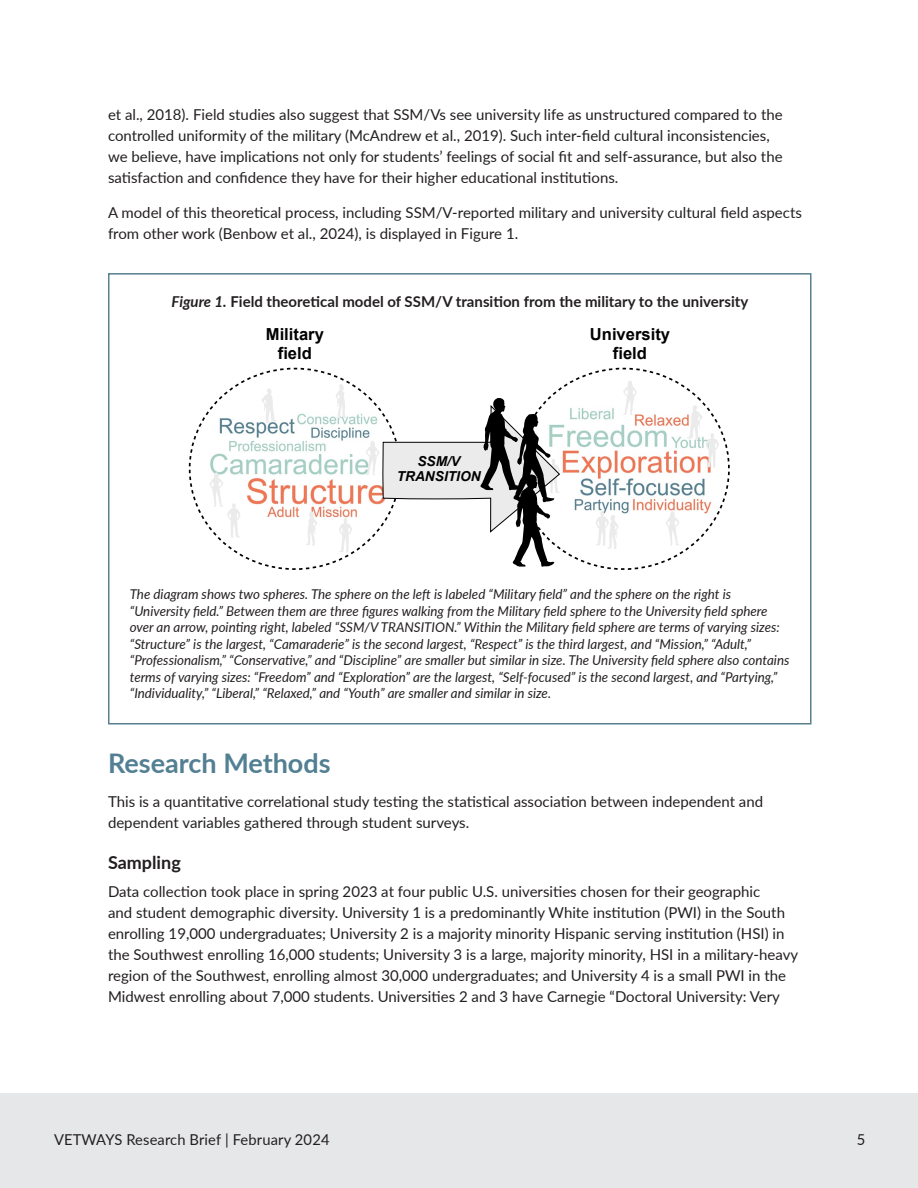
<style>
.page{position:relative;width:918px;height:1188px;background:#fff}
.page>*{position:absolute;margin:0;border:0;box-sizing:border-box;transform-origin:0 0}
.t1{font:700 27px "Lato";color:#537f93}
.t2{font:700 18px "Lato";color:#231f20}
.t3{font:700 16.65px/19.2px "Arial";color:#000;text-align:center}
.P-body{font:15px/21px "Lato";color:#231f20}
.Figure-Table{font:700 15px "Lato";color:#231f20}
.t4{font:italic 700 13.8px/15.8px "Arial";color:#000;text-align:center}
.note{font:italic 13.5px/16.5px "Lato";color:#231f20}
.s1{font-style:italic}
</style>
<div class="page">
<div style="left:0;top:1094px;width:918px;height:94px;background:#e6e7e9"></div>
<svg style="left:548px;top:367px;width:182px;height:203px"></svg>
<svg style="left:188px;top:367px;width:183px;height:203px"></svg>
<svg style="left:666px;top:511px;width:14px;height:35px"></svg>
<svg style="left:336px;top:384px;width:11px;height:35px"></svg>
<svg style="left:261px;top:388px;width:16px;height:35px"></svg>
<svg style="left:339px;top:518px;width:13px;height:35px"></svg>
<svg style="left:623px;top:381px;width:14px;height:34px"></svg>
<svg style="left:687px;top:405px;width:32px;height:63px"></svg>
<svg style="left:210px;top:472px;width:30px;height:66px"></svg>
<svg style="left:365px;top:398px;width:196px;height:169px"></svg>
<svg style="left:596px;top:511px;width:23px;height:38px"></svg>
<svg style="left:306px;top:511px;width:11px;height:35px"></svg>
<div style="left:108px;top:273px;width:704px;height:452px;border:2px solid #578090"></div>
<p class="P-body" style="left:108px;top:103px;width:676px">et al., 2018). Field studies also suggest that SSM/Vs see university life as unstructured compared to the controlled uniformity of the military (McAndrew et al., 2019). Such inter-field cultural inconsistencies, we believe, have implications not only for students’ feelings of social fit and self-assurance, but also the satisfaction and confidence they have for their higher educational institutions.</p>
<p class="P-body" style="left:108px;top:201px;width:695px">A model of this theoretical process, including SSM/V-reported military and university cultural field aspects from other work (Benbow et al., 2024), is displayed in Figure 1.</p>
<p class="Figure-Table" style="left:172px;top:290px;width:578px"><span class="s1">Figure 1.</span> Field theoretical model of SSM/V transition from the military to the university</p>
<p class="t3" style="left:266px;top:325px;width:60px">Military field</p>
<p class="t3" style="left:590px;top:325px;width:82px">University field</p>
<p class="t4" style="left:397px;top:453px;width:85px">SSM/V<br>TRANSITION</p>
<p class="note" style="left:130px;top:586px;width:661px">The diagram shows two spheres. The sphere on the left is labeled “Military field” and the sphere on the right is “University field.” Between them are three figures walking from the Military field sphere to the University field sphere over an arrow, pointing right, labeled “SSM/V TRANSITION.” Within the Military field sphere are terms of varying sizes: “Structure” is the largest, “Camaraderie” is the second largest, “Respect” is the third largest, and “Mission,” “Adult,” “Professionalism,” “Conservative,” and “Discipline” are smaller but similar in size. The University field sphere also contains terms of varying sizes: “Freedom” and “Exploration” are the largest, “Self-focused” is the second largest, and “Partying,” “Individuality,” “Liberal,” “Relaxed,” and “Youth” are smaller and similar in size.</p>
<h2 class="t1" style="left:108px;top:743px;width:224px">Research Methods</h2>
<p class="P-body" style="left:108px;top:790px;width:657px">This is a quantitative correlational study testing the statistical association between independent and dependent variables gathered through student surveys.</p>
<h3 class="t2" style="left:108px;top:850px;width:74px">Sampling</h3>
<p class="P-body" style="left:108px;top:880px;width:692px">Data collection took place in spring 2023 at four public U.S. universities chosen for their geographic<br>and student demographic diversity. University 1 is a predominantly White institution (PWI) in the South enrolling 19,000 undergraduates; University 2 is a majority minority Hispanic serving institution (HSI) in the Southwest enrolling 16,000 students; University 3 is a large, majority minority, HSI in a military-heavy region of the Southwest, enrolling almost 30,000 undergraduates; and University 4 is a small PWI in the Midwest enrolling about 7,000 students. Universities 2 and 3 have Carnegie “Doctoral University: Very</p>
<p class="P-body" style="left:54px;top:1128px;width:277px">VETWAYS Research Brief | February 2024</p>
<p class="P-body" style="left:857px;top:1128px;width:10px">5</p>
</div>
